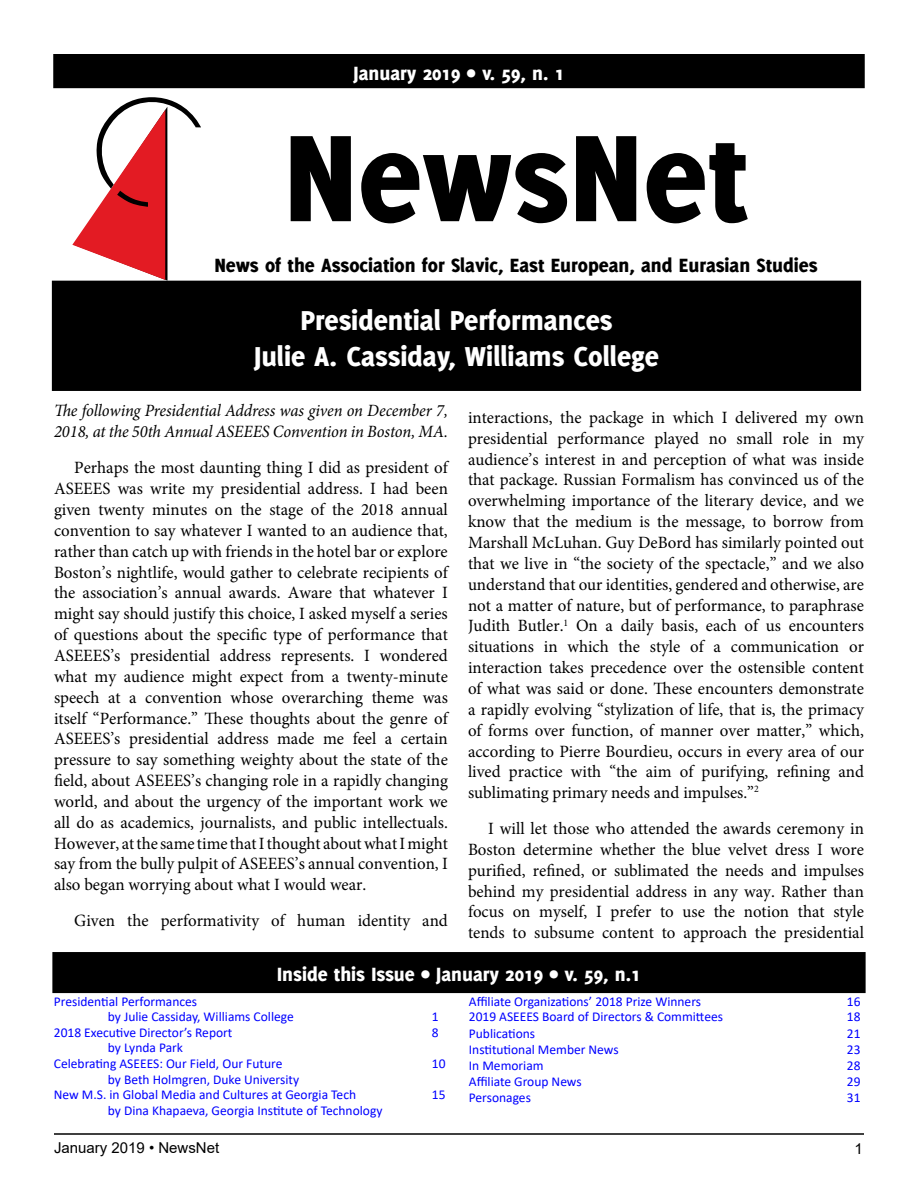
<style>
.page{position:relative;width:918px;height:1188px;background:#fff}
.page>*{position:absolute;margin:0;border:0;box-sizing:border-box;transform-origin:0 0}
.t1{font:800 135px "Delicious";color:#000}
.t2{font:800 30px "Delicious";color:#fff}
.t3{font:800 21px "Delicious";color:#000}
.t4{font:800 21px "Delicious";color:#fff}
.t5{font:17.25px/20.9px "Minion Pro";color:#000;text-align:justify}
.t6{font:italic 17.25px/21px "Minion Pro";letter-spacing:-.01em;color:#000;scale:.96 1}
.t7{font:15px "Arial";color:#000}
.t8{font:13.5px "Calibri";color:#00f}
</style>
<div class="page">
<hr style="left:54px;top:1133px;width:810px;height:2px;background:#000">
<div style="left:53px;top:281px;width:807px;height:109px;background:#000"></div>
<div style="left:52px;top:281px;width:809px;height:110px;border:2px solid #000"></div>
<div style="left:54px;top:55px;width:810px;height:32px;background:#000"></div>
<div style="left:53px;top:54px;width:812px;height:34px;border:2px solid #000"></div>
<svg style="left:72px;top:97px;width:129px;height:184px"></svg>
<div style="left:53px;top:953px;width:812px;height:39px;background:#000"></div>
<div style="left:52px;top:952px;width:814px;height:41px;border:2px solid #000"></div>
<p class="t4" style="left:354px;top:61px;width:212px">January 2019 • v. 59, n. 1</p>
<p class="t1" style="left:283px;top:99px;width:467px">NewsNet</p>
<p class="t3" style="left:214px;top:253px;width:605px">News of the Association for Slavic, East European, and Eurasian Studies</p>
<p class="t2" style="left:301px;top:303px;width:313px">Presidential Performances</p>
<p class="t2" style="left:254px;top:339px;width:406px">Julie A. Cassiday, Williams College</p>
<p class="t6" style="left:54px;top:400px;width:412px">The following Presidential Address was given on December 7,<br>2018, at the 50th Annual ASEEES Convention in Boston, MA.</p>
<p class="t5" style="left:54px;top:457px;width:395px;text-indent:20px">Perhaps the most daunting thing I did as president of ASEEES was write my presidential address. I had been given twenty minutes on the stage of the 2018 annual convention to say whatever I wanted to an audience that, rather than catch up with friends in the hotel bar or explore Boston’s nightlife, would gather to celebrate recipients of the association’s annual awards. Aware that whatever I might say should justify this choice, I asked myself a series of questions about the specific type of performance that ASEEES’s presidential address represents. I wondered what my audience might expect from a twenty-minute speech at a convention whose overarching theme was itself “Performance.” These thoughts about the genre of ASEEES’s presidential address made me feel a certain pressure to say something weighty about the state of the field, about ASEEES’s changing role in a rapidly changing world, and about the urgency of the important work we all do as academics, journalists, and public intellectuals.<br>However, at the same time that I thought about what I might say from the bully pulpit of ASEEES’s annual convention, I also began worrying about what I would wear.</p>
<p class="t5" style="left:74px;top:910px;width:375px">Given the performativity of human identity and</p>
<p class="t5" style="left:468px;top:407px;width:398px">interactions, the package in which I delivered my own presidential performance played no small role in my audience’s interest in and perception of what was inside that package. Russian Formalism has convinced us of the overwhelming importance of the literary device, and we know that the medium is the message, to borrow from Marshall McLuhan. Guy DeBord has similarly pointed out that we live in “the society of the spectacle,” and we also understand that our identities, gendered and otherwise, are not a matter of nature, but of performance, to paraphrase Judith Butler.<sup>1</sup> On a daily basis, each of us encounters situations in which the style of a communication or interaction takes precedence over the ostensible content of what was said or done. These encounters demonstrate a rapidly evolving “stylization of life, that is, the primacy of forms over function, of manner over matter,” which, according to Pierre Bourdieu, occurs in every area of our lived practice with “the aim of purifying, refining and sublimating primary needs and impulses.”<sup>2</sup></p>
<p class="t5" style="left:468px;top:818px;width:398px;text-indent:20px">I will let those who attended the awards ceremony in Boston determine whether the blue velvet dress I wore purified, refined, or sublimated the needs and impulses behind my presidential address in any way. Rather than focus on myself, I prefer to use the notion that style tends to subsume content to approach the presidential</p>
<p class="t4" style="left:277px;top:962px;width:365px">Inside this Issue • January 2019 • v. 59, n.1</p>
<p class="t8" style="left:54px;top:992px;width:145px">Presidential Performances</p>
<p class="t8" style="left:108px;top:1008px;width:187px">by Julie Cassiday, Williams College</p>
<p class="t8" style="left:432px;top:1008px;width:8px">1</p>
<p class="t8" style="left:54px;top:1023px;width:180px">2018 Executive Director’s Report</p>
<p class="t8" style="left:432px;top:1023px;width:8px">8</p>
<p class="t8" style="left:108px;top:1039px;width:77px">by Lynda Park</p>
<p class="t8" style="left:54px;top:1054px;width:230px">Celebrating ASEEES: Our Field, Our Future</p>
<p class="t8" style="left:432px;top:1054px;width:15px">10</p>
<p class="t8" style="left:108px;top:1070px;width:193px">by Beth Holmgren, Duke University</p>
<p class="t8" style="left:54px;top:1085px;width:304px">New M.S. in Global Media and Cultures at Georgia Tech</p>
<p class="t8" style="left:432px;top:1085px;width:15px">15</p>
<p class="t8" style="left:108px;top:1101px;width:276px">by Dina Khapaeva, Georgia Institute of Technology</p>
<p class="t8" style="left:469px;top:992px;width:234px">Affiliate Organizations’ 2018 Prize Winners</p>
<p class="t8" style="left:847px;top:992px;width:15px">16</p>
<p class="t8" style="left:469px;top:1008px;width:256px">2019 ASEEES Board of Directors &amp; Committees</p>
<p class="t8" style="left:847px;top:1008px;width:15px">18</p>
<p class="t8" style="left:469px;top:1024px;width:68px">Publications</p>
<p class="t8" style="left:847px;top:1024px;width:15px">21</p>
<p class="t8" style="left:469px;top:1040px;width:151px">Institutional Member News</p>
<p class="t8" style="left:847px;top:1040px;width:15px">23</p>
<p class="t8" style="left:469px;top:1056px;width:76px">In Memoriam</p>
<p class="t8" style="left:847px;top:1056px;width:15px">28</p>
<p class="t8" style="left:469px;top:1072px;width:114px">Affiliate Group News</p>
<p class="t8" style="left:847px;top:1072px;width:15px">29</p>
<p class="t8" style="left:469px;top:1089px;width:64px">Personages</p>
<p class="t8" style="left:847px;top:1089px;width:15px">31</p>
<p class="t7" style="left:54px;top:1137px;width:167px">January 2019 • NewsNet</p>
<p class="t7" style="left:855px;top:1138px;width:10px">1</p>
</div>
